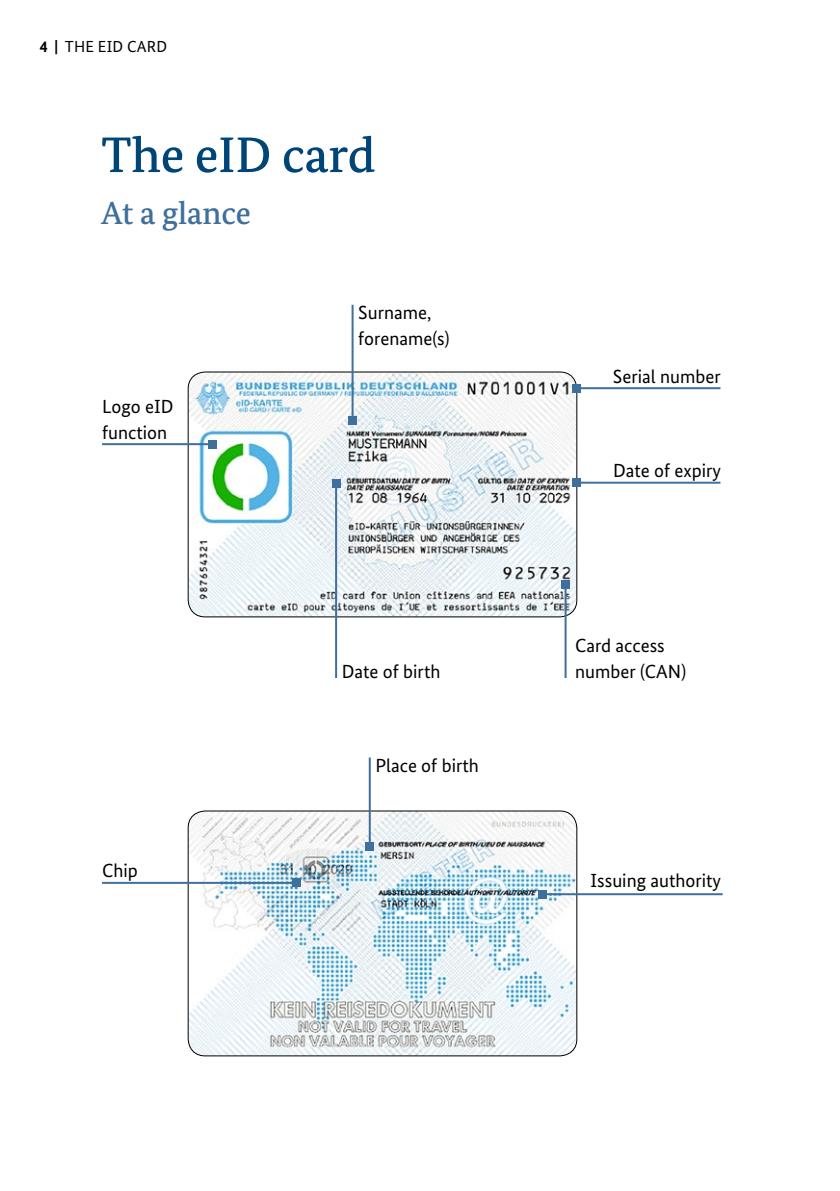
<style>
.page{position:relative;width:840px;height:1191px;background:#fff}
.page>*{position:absolute;margin:0;border:0;box-sizing:border-box;transform-origin:0 0}
.t1{font:500 50px "Bundes Serif";color:#004577}
.t2{font:500 32px "Bundes Serif";color:#3e6f9d}
.t3{font:19px/26px "Bundes Sans";color:#000}
.t4{font:16px "Bundes Sans";letter-spacing:.01em;color:#000}
.s1{font-weight:700}
</style>
<div class="page">
<img style="left:189px;top:372px;width:387px;height:245px">
<div style="left:187px;top:371px;width:390px;height:246px;border:1px solid #000;border-radius:17px"></div>
<hr style="left:102px;top:443px;width:111px;height:2px;background:#3e6f9d">
<div style="left:209px;top:440px;width:8px;height:8px;background:#3e6f9d"></div>
<hr style="left:576px;top:387px;width:144px;height:2px;background:#3e6f9d">
<div style="left:572px;top:384px;width:8px;height:8px;background:#3e6f9d"></div>
<hr style="left:576px;top:482px;width:144px;height:2px;background:#3e6f9d">
<div style="left:572px;top:479px;width:8px;height:8px;background:#3e6f9d"></div>
<hr style="left:351px;top:305px;width:2px;height:116px;background:#3e6f9d">
<div style="left:348px;top:417px;width:8px;height:8px;background:#3e6f9d"></div>
<hr style="left:335px;top:483px;width:2px;height:195px;background:#3e6f9d">
<div style="left:332px;top:479px;width:8px;height:8px;background:#3e6f9d"></div>
<hr style="left:564px;top:584px;width:2px;height:94px;background:#3e6f9d">
<div style="left:561px;top:580px;width:8px;height:8px;background:#3e6f9d"></div>
<img style="left:189px;top:811px;width:387px;height:245px">
<div style="left:187px;top:810px;width:390px;height:246px;border:1px solid #000;border-radius:17px"></div>
<hr style="left:542px;top:893px;width:180px;height:2px;background:#3e6f9d">
<div style="left:538px;top:890px;width:8px;height:8px;background:#3e6f9d"></div>
<hr style="left:368px;top:757px;width:2px;height:90px;background:#3e6f9d">
<div style="left:365px;top:843px;width:8px;height:8px;background:#3e6f9d"></div>
<hr style="left:102px;top:882px;width:195px;height:2px;background:#3e6f9d">
<div style="left:293px;top:879px;width:8px;height:8px;background:#3e6f9d"></div>
<p class="t4" style="left:40px;top:37px;width:129px"><span class="s1">4 |</span> THE EID CARD</p>
<h1 class="t1" style="left:101px;top:124px;width:275px">The eID card</h1>
<h2 class="t2" style="left:101px;top:194px;width:151px">At a glance</h2>
<p class="t3" style="left:102px;top:393px;width:73px">Logo eID function</p>
<p class="t3" style="left:102px;top:857px;width:37px">Chip</p>
<p class="t3" style="left:358px;top:299px;width:93px">Surname, forename(s)</p>
<p class="t3" style="left:341px;top:658px;width:100px">Date of birth</p>
<p class="t3" style="left:375px;top:752px;width:105px">Place of birth</p>
<p class="t3" style="left:612px;top:363px;width:109px">Serial number</p>
<p class="t3" style="left:612px;top:457px;width:110px">Date of expiry</p>
<p class="t3" style="left:574px;top:632px;width:113px">Card access number (CAN)</p>
<p class="t3" style="left:590px;top:867px;width:132px">Issuing authority</p>
</div>
